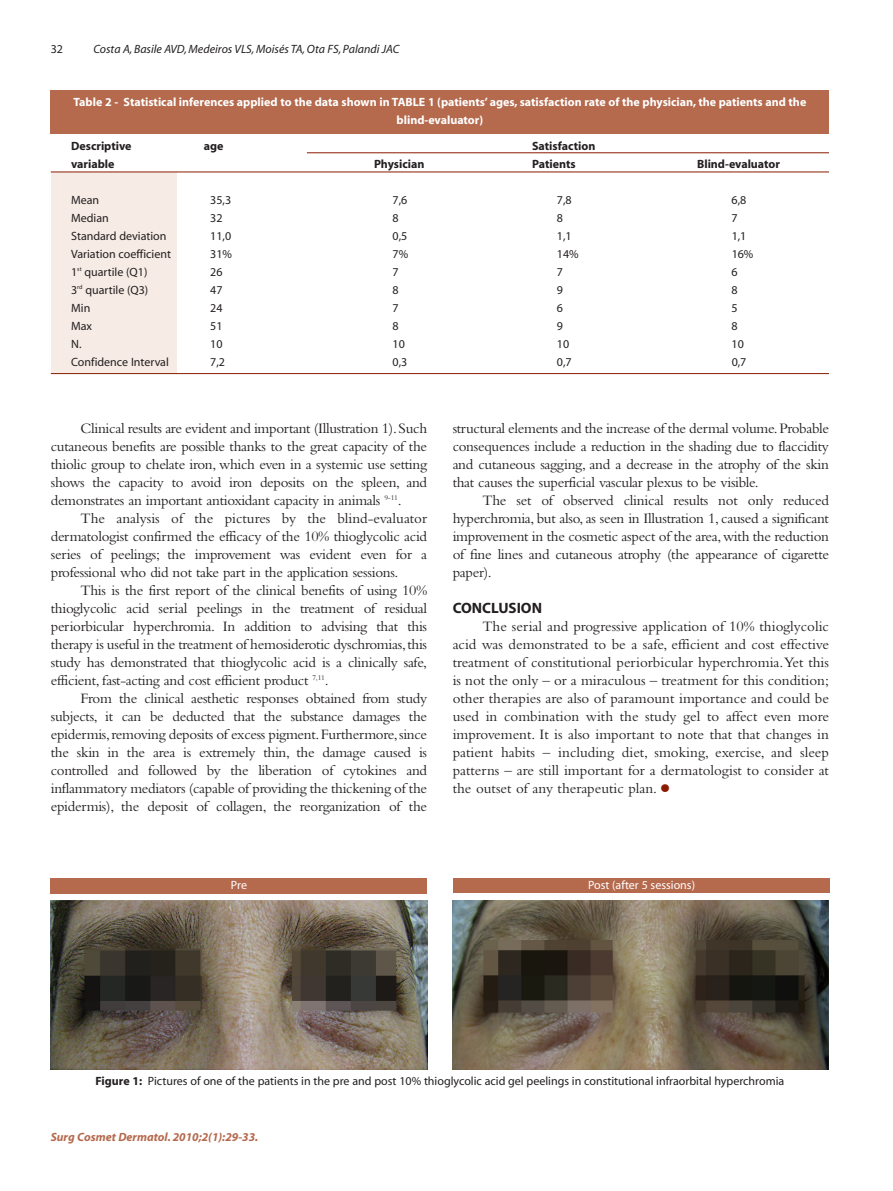
<style>
.page{position:relative;width:893px;height:1191px;background:#fff}
.page>*{position:absolute;margin:0;border:0;box-sizing:border-box;transform-origin:0 0}
.t1{font:15px/18px "Bembo";letter-spacing:-.02em;color:#231f20;text-align:justify}
.t2{font:700 15px "Myriad";color:#231f20}
.t3{font:12px "Myriad";color:#231f20}
.t4{font:700 12px/18px "Myriad";color:#fff;text-align:center}
.t5{font:700 12px "Myriad";color:#231f20}
.t6{font:italic 12px "Myriad";color:#231f20}
.t7{font:italic 700 12px "Myriad";color:#b5694d}
.t8{font:12px "Myriad";color:#fff}
.s1{font-weight:700}
</style>
<div class="page">
<img style="left:51px;top:900px;width:376px;height:169px">
<img style="left:453px;top:900px;width:376px;height:169px">
<div style="left:51px;top:878px;width:376px;height:16px;background:#b5694d"></div>
<div style="left:453px;top:878px;width:377px;height:15px;background:#b5694d"></div>
<div style="left:51px;top:172px;width:126px;height:201px;background:#f6ebe5"></div>
<hr style="left:307px;top:152px;width:522px;height:1px;background:#891c02">
<hr style="left:51px;top:172px;width:778px;height:1px;background:#891c02">
<hr style="left:51px;top:373px;width:778px;height:1px;background:#891c02">
<div style="left:51px;top:90px;width:778px;height:44px;background:#b5694d"></div>
<p class="t3" style="left:51px;top:45px;width:14px">32</p>
<p class="t6" style="left:93px;top:45px;width:308px">Costa A, Basile AVD, Medeiros VLS, Moisés TA, Ota FS, Palandi JAC</p>
<p class="t4" style="left:73px;top:94px;width:734px">Table 2 - Statistical inferences applied to the data shown in TABLE 1 (patients’ ages, satisfaction rate of the physician, the patients and the blind-evaluator)</p>
<p class="t5" style="left:71px;top:141px;width:62px">Descriptive</p>
<p class="t5" style="left:204px;top:141px;width:21px">age</p>
<p class="t5" style="left:532px;top:141px;width:65px">Satisfaction</p>
<p class="t5" style="left:71px;top:159px;width:45px">variable</p>
<p class="t5" style="left:374px;top:159px;width:52px">Physician</p>
<p class="t5" style="left:532px;top:159px;width:45px">Patients</p>
<p class="t5" style="left:697px;top:159px;width:84px">Blind-evaluator</p>
<p class="t3" style="left:71px;top:195px;width:30px">Mean</p>
<p class="t3" style="left:210px;top:195px;width:22px">35,3</p>
<p class="t3" style="left:393px;top:195px;width:16px">7,6</p>
<p class="t3" style="left:557px;top:195px;width:16px">7,8</p>
<p class="t3" style="left:732px;top:195px;width:16px">6,8</p>
<p class="t3" style="left:71px;top:213px;width:39px">Median</p>
<p class="t3" style="left:210px;top:213px;width:14px">32</p>
<p class="t3" style="left:393px;top:213px;width:8px">8</p>
<p class="t3" style="left:557px;top:213px;width:8px">8</p>
<p class="t3" style="left:732px;top:213px;width:8px">7</p>
<p class="t3" style="left:71px;top:231px;width:97px">Standard deviation</p>
<p class="t3" style="left:210px;top:231px;width:22px">11,0</p>
<p class="t3" style="left:393px;top:231px;width:16px">0,5</p>
<p class="t3" style="left:557px;top:231px;width:16px">1,1</p>
<p class="t3" style="left:732px;top:231px;width:16px">1,1</p>
<p class="t3" style="left:71px;top:249px;width:101px">Variation coefficient</p>
<p class="t3" style="left:210px;top:249px;width:23px">31%</p>
<p class="t3" style="left:393px;top:249px;width:17px">7%</p>
<p class="t3" style="left:557px;top:249px;width:23px">14%</p>
<p class="t3" style="left:732px;top:249px;width:23px">16%</p>
<p class="t3" style="left:71px;top:267px;width:78px">1<sup>st</sup> quartile (Q1)</p>
<p class="t3" style="left:210px;top:267px;width:14px">26</p>
<p class="t3" style="left:393px;top:267px;width:8px">7</p>
<p class="t3" style="left:557px;top:267px;width:8px">7</p>
<p class="t3" style="left:732px;top:267px;width:8px">6</p>
<p class="t3" style="left:71px;top:285px;width:79px">3<sup>rd</sup> quartile (Q3)</p>
<p class="t3" style="left:210px;top:285px;width:14px">47</p>
<p class="t3" style="left:393px;top:285px;width:8px">8</p>
<p class="t3" style="left:557px;top:285px;width:8px">9</p>
<p class="t3" style="left:732px;top:285px;width:8px">8</p>
<p class="t3" style="left:71px;top:303px;width:21px">Min</p>
<p class="t3" style="left:210px;top:303px;width:14px">24</p>
<p class="t3" style="left:393px;top:303px;width:8px">7</p>
<p class="t3" style="left:557px;top:303px;width:8px">6</p>
<p class="t3" style="left:732px;top:303px;width:8px">5</p>
<p class="t3" style="left:71px;top:321px;width:23px">Max</p>
<p class="t3" style="left:210px;top:321px;width:14px">51</p>
<p class="t3" style="left:393px;top:321px;width:8px">8</p>
<p class="t3" style="left:557px;top:321px;width:8px">9</p>
<p class="t3" style="left:732px;top:321px;width:8px">8</p>
<p class="t3" style="left:71px;top:339px;width:12px">N.</p>
<p class="t3" style="left:210px;top:339px;width:14px">10</p>
<p class="t3" style="left:393px;top:339px;width:14px">10</p>
<p class="t3" style="left:557px;top:339px;width:14px">10</p>
<p class="t3" style="left:732px;top:339px;width:14px">10</p>
<p class="t3" style="left:71px;top:357px;width:99px">Confidence Interval</p>
<p class="t3" style="left:210px;top:357px;width:16px">7,2</p>
<p class="t3" style="left:393px;top:357px;width:16px">0,3</p>
<p class="t3" style="left:557px;top:357px;width:16px">0,7</p>
<p class="t3" style="left:732px;top:357px;width:16px">0,7</p>
<p class="t1" style="left:51px;top:421px;width:378px;text-indent:30px">Clinical results are evident and important (Illustration 1).Such cutaneous benefits are possible thanks to the great capacity of the thiolic group to chelate iron, which even in a systemic use setting shows the capacity to avoid iron deposits on the spleen, and demonstrates an important antioxidant capacity in animals <sup>9-11</sup>.</p>
<p class="t1" style="left:51px;top:511px;width:378px;text-indent:30px">The analysis of the pictures by the blind-evaluator dermatologist confirmed the efficacy of the 10% thioglycolic acid series of peelings; the improvement was evident even for a professional who did not take part in the application sessions.</p>
<p class="t1" style="left:51px;top:583px;width:378px;text-indent:30px">This is the first report of the clinical benefits of using 10% thioglycolic acid serial peelings in the treatment of residual periorbicular hyperchromia. In addition to advising that this therapy is useful in the treatment of hemosiderotic dyschromias,this study has demonstrated that thioglycolic acid is a clinically safe, efficient, fast-acting and cost efficient product <sup>7,11</sup>.</p>
<p class="t1" style="left:51px;top:691px;width:378px;text-indent:30px">From the clinical aesthetic responses obtained from study subjects, it can be deducted that the substance damages the epidermis,removing deposits of excess pigment.Furthermore,since the skin in the area is extremely thin, the damage caused is controlled and followed by the liberation of cytokines and inflammatory mediators (capable of providing the thickening of the epidermis), the deposit of collagen, the reorganization of the</p>
<p class="t1" style="left:453px;top:421px;width:378px">structural elements and the increase of the dermal volume.Probable consequences include a reduction in the shading due to flaccidity and cutaneous sagging, and a decrease in the atrophy of the skin that causes the superficial vascular plexus to be visible.</p>
<p class="t1" style="left:453px;top:493px;width:378px;text-indent:30px">The set of observed clinical results not only reduced hyperchromia, but also, as seen in Illustration 1, caused a significant improvement in the cosmetic aspect of the area,with the reduction of fine lines and cutaneous atrophy (the appearance of cigarette paper).</p>
<p class="t2" style="left:453px;top:602px;width:91px">CONCLUSION</p>
<p class="t1" style="left:453px;top:619px;width:378px;text-indent:30px">The serial and progressive application of 10% thioglycolic acid was demonstrated to be a safe, efficient and cost effective treatment of constitutional periorbicular hyperchromia.Yet this is not the only – or a miraculous – treatment for this condition; other therapies are also of paramount importance and could be used in combination with the study gel to affect even more improvement. It is also important to note that that changes in patient habits – including diet, smoking, exercise, and sleep patterns – are still important for a dermatologist to consider at the outset of any therapeutic plan.</p>
<p class="t8" style="left:231px;top:880px;width:18px">Pre</p>
<p class="t8" style="left:588px;top:880px;width:109px">Post (after 5 sessions)</p>
<p class="t3" style="left:95px;top:1076px;width:690px"><span class="s1">Figure 1:</span> Pictures of one of the patients in the pre and post 10% thioglycolic acid gel peelings in constitutional infraorbital hyperchromia</p>
<p class="t7" style="left:51px;top:1132px;width:209px">Surg Cosmet Dermatol. 2010;2(1):29-33.</p>
</div>
